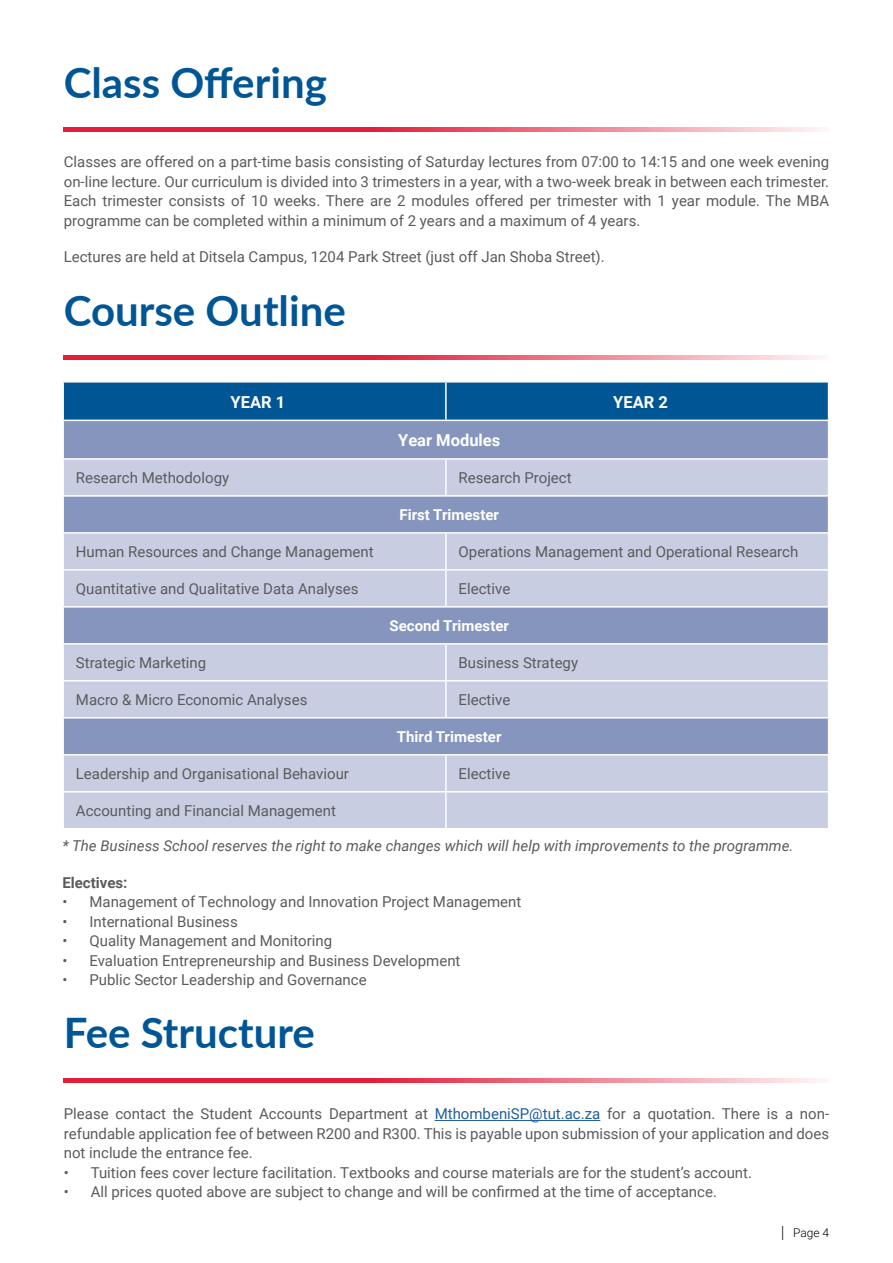
<style>
.page{position:relative;width:893px;height:1263px;background:#fff}
.page>*{position:absolute;margin:0;border:0;box-sizing:border-box;transform-origin:0 0}
.t1{font:700 42px "Lato";color:#005695}
.t2{font:700 16.5px "Roboto";color:#fff}
.t3{font:15px/19.5px "Roboto";color:#595b5d;text-align:justify}
.t4{font:italic 15px "Roboto";color:#595b5d}
.t5{font:700 15px "Roboto";color:#fff}
.t6{font:700 15px "Roboto";color:#595b5d}
.t7{font:300 12px "Roboto";color:#000}
.s1{color:#215e9e}
.s2{font-size:19.5px}
</style>
<div class="page">
<hr style="left:435px;top:1120px;width:165px;height:1px;background:#215e9e">
<svg style="left:63px;top:128px;width:758px;height:4px;background:#eb5c71"></svg>
<svg style="left:63px;top:356px;width:758px;height:4px;background:#eb5c71"></svg>
<svg style="left:63px;top:1078px;width:758px;height:4px;background:#eb5c71"></svg>
<div style="left:64px;top:383px;width:764px;height:37px;background:#005695"></div>
<div style="left:64px;top:421px;width:764px;height:37px;background:#8595be"></div>
<svg style="left:64px;top:460px;width:764px;height:368px;background:#afb8d4"></svg>
<div style="left:64px;top:534px;width:764px;height:72px;background:#c8cde1"></div>
<hr style="left:445px;top:383px;width:2px;height:37px;background:#fff">
<hr style="left:445px;top:460px;width:2px;height:35px;background:#fff">
<hr style="left:445px;top:534px;width:2px;height:35px;background:#fff">
<hr style="left:62px;top:569px;width:384px;height:2px;background:#fff">
<hr style="left:446px;top:569px;width:383px;height:2px;background:#fff">
<hr style="left:445px;top:571px;width:2px;height:35px;background:#fff">
<hr style="left:445px;top:644px;width:2px;height:36px;background:#fff">
<hr style="left:62px;top:680px;width:384px;height:1px;background:#fff">
<hr style="left:446px;top:680px;width:383px;height:1px;background:#fff">
<hr style="left:445px;top:681px;width:2px;height:36px;background:#fff">
<hr style="left:445px;top:755px;width:2px;height:36px;background:#fff">
<hr style="left:62px;top:791px;width:384px;height:1px;background:#fff">
<hr style="left:446px;top:791px;width:383px;height:1px;background:#fff">
<hr style="left:445px;top:792px;width:2px;height:36px;background:#fff">
<hr style="left:62px;top:495px;width:384px;height:2px;background:#fff">
<hr style="left:446px;top:495px;width:383px;height:2px;background:#fff">
<hr style="left:62px;top:532px;width:384px;height:2px;background:#fff">
<hr style="left:446px;top:532px;width:383px;height:2px;background:#fff">
<hr style="left:62px;top:606px;width:384px;height:2px;background:#fff">
<hr style="left:446px;top:606px;width:383px;height:2px;background:#fff">
<hr style="left:62px;top:643px;width:384px;height:1px;background:#fff">
<hr style="left:446px;top:643px;width:383px;height:1px;background:#fff">
<hr style="left:62px;top:717px;width:384px;height:1px;background:#fff">
<hr style="left:446px;top:717px;width:383px;height:1px;background:#fff">
<hr style="left:62px;top:754px;width:384px;height:1px;background:#fff">
<hr style="left:446px;top:754px;width:383px;height:1px;background:#fff">
<h1 class="t1" style="left:64px;top:51px;width:265px">Class Offering</h1>
<p class="t3" style="left:64px;top:151px;width:767px">Classes are offered on a part-time basis consisting of Saturday lectures from 07:00 to 14:15 and one week evening on-line lecture. Our curriculum is divided into 3 trimesters in a year, with a two-week break in between each trimester.<br>Each trimester consists of 10 weeks. There are 2 modules offered per trimester with 1 year module. The MBA programme can be completed within a minimum of 2 years and a maximum of 4 years.</p>
<p class="t3" style="left:64px;top:246px;width:542px">Lectures are held at Ditsela Campus, 1204 Park Street (just off Jan Shoba Street).</p>
<h1 class="t1" style="left:64px;top:280px;width:284px">Course Outline</h1>
<p class="t2" style="left:231px;top:390px;width:56px">YEAR 1</p>
<p class="t2" style="left:613px;top:390px;width:56px">YEAR 2</p>
<p class="t2" style="left:398px;top:429px;width:104px">Year Modules</p>
<p class="t3" style="left:76px;top:467px;width:155px">Research Methodology</p>
<p class="t3" style="left:459px;top:467px;width:115px">Research Project</p>
<p class="t5" style="left:399px;top:504px;width:101px">First Trimester</p>
<p class="t3" style="left:76px;top:541px;width:299px">Human Resources and Change Management</p>
<p class="t3" style="left:459px;top:541px;width:341px">Operations Management and Operational Research</p>
<p class="t3" style="left:76px;top:578px;width:284px">Quantitative and Qualitative Data Analyses</p>
<p class="t3" style="left:459px;top:578px;width:53px">Elective</p>
<p class="t5" style="left:389px;top:615px;width:121px">Second Trimester</p>
<p class="t3" style="left:76px;top:652px;width:132px">Strategic Marketing</p>
<p class="t3" style="left:459px;top:652px;width:121px">Business Strategy</p>
<p class="t3" style="left:76px;top:689px;width:233px">Macro &amp; Micro Economic Analyses</p>
<p class="t3" style="left:459px;top:689px;width:53px">Elective</p>
<p class="t5" style="left:397px;top:726px;width:106px">Third Trimester</p>
<p class="t3" style="left:76px;top:763px;width:275px">Leadership and Organisational Behaviour</p>
<p class="t3" style="left:459px;top:763px;width:53px">Elective</p>
<p class="t3" style="left:76px;top:800px;width:262px">Accounting and Financial Management</p>
<p class="t4" style="left:62px;top:836px;width:732px">* The Business School reserves the right to make changes which will help with improvements to the programme.</p>
<p class="t6" style="left:62px;top:872px;width:67px">Electives:</p>
<p class="t3" style="left:62px;top:892px;width:460px">• Management of Technology and Innovation Project Management</p>
<p class="t3" style="left:62px;top:911px;width:177px">• International Business</p>
<p class="t3" style="left:62px;top:931px;width:271px">• Quality Management and Monitoring</p>
<p class="t3" style="left:62px;top:950px;width:400px">• Evaluation Entrepreneurship and Business Development</p>
<p class="t3" style="left:62px;top:970px;width:306px">• Public Sector Leadership and Governance</p>
<h1 class="t1" style="left:64px;top:1002px;width:253px">Fee Structure</h1>
<p class="t3" style="left:64px;top:1104px;width:767px">Please contact the Student Accounts Department at <span class="s1">MthombeniSP@tut.ac.za</span> for a quotation. There is a non&shy;refundable application fee of between R200 and R300. This is payable upon submission of your application and does not include the entrance fee.</p>
<p class="t3" style="left:64px;top:1162px;width:690px">• Tuition fees cover lecture facilitation. Textbooks and course materials are for the student’s account.</p>
<p class="t3" style="left:64px;top:1182px;width:655px">• All prices quoted above are subject to change and will be confirmed at the time of acceptance.</p>
<p class="t7" style="left:781px;top:1225px;width:50px"><span class="s2">Ⅰ</span> Page 4</p>
</div>
